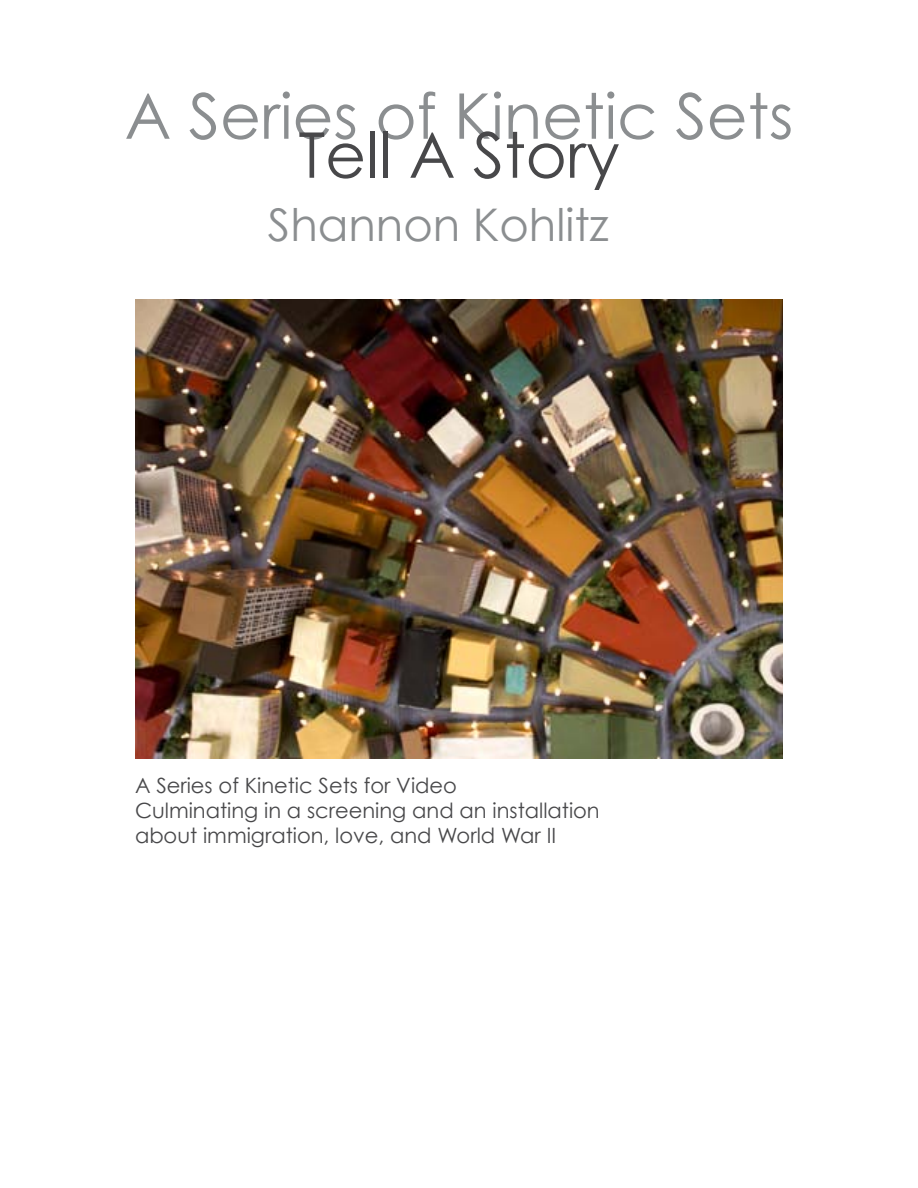
<style>
.page{position:relative;width:918px;height:1188px;background:#fff}
.page>*{position:absolute;margin:0;border:0;box-sizing:border-box;transform-origin:0 0}
.t1{font:63px "Century Gothic";color:#8b8e90}
.t2{font:63px "Century Gothic";color:#48484a}
.t3{font:45px "Century Gothic";color:#8b8e90}
.t4{font:21px/25.2px "Century Gothic";color:#48484a}
</style>
<div class="page">
<img style="left:135px;top:299px;width:648px;height:459px">
<p class="t1" style="left:125px;top:78px;width:670px">A Series of Kinetic Sets</p>
<p class="t2" style="left:298px;top:117px;width:323px">Tell A Story</p>
<p class="t3" style="left:268px;top:198px;width:342px">Shannon Kohlitz</p>
<p class="t4" style="left:135px;top:773px;width:466px">A Series of Kinetic Sets for Video<br>Culminating in a screening and an installation about immigration, love, and World War II</p>
</div>
